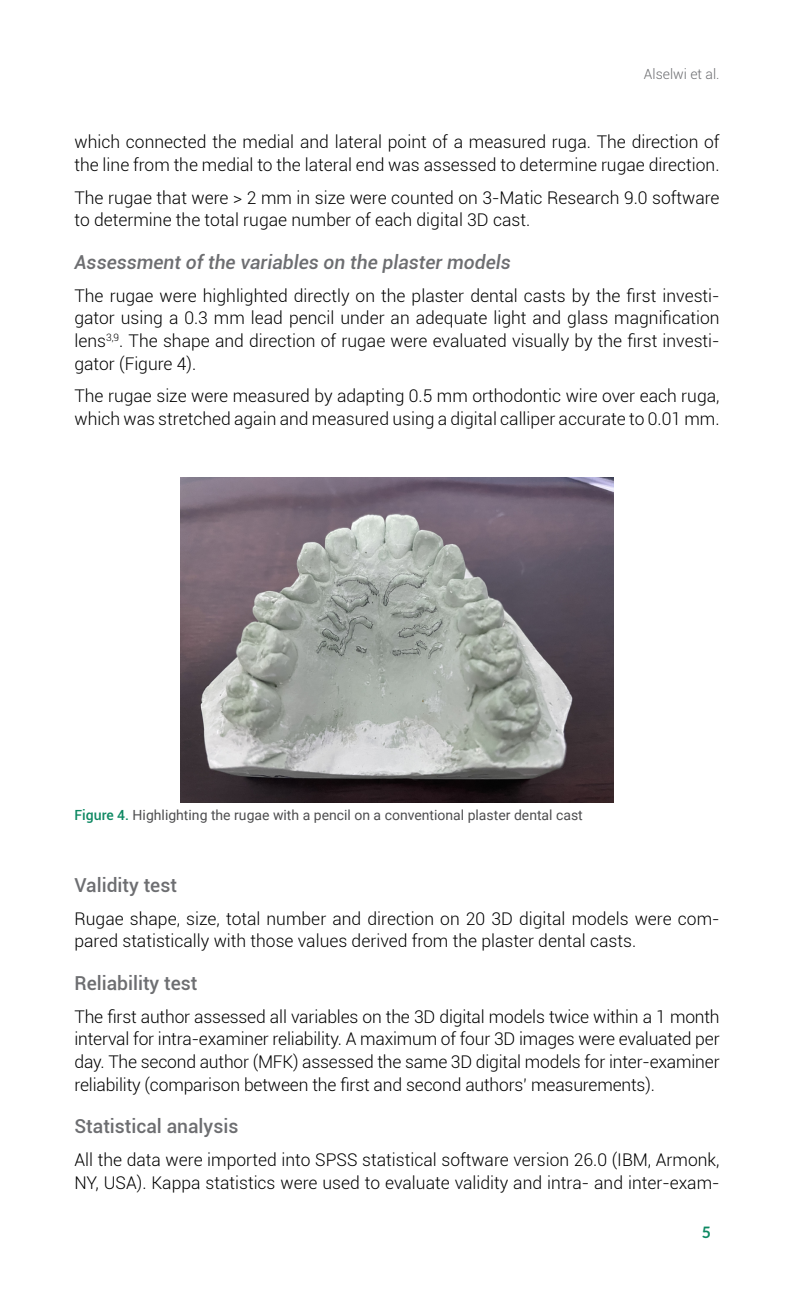
<style>
.page{position:relative;width:794px;height:1290px;background:#fff}
.page>*{position:absolute;margin:0;border:0;box-sizing:border-box;transform-origin:0 0}
.t1{font:500 19.25px "Roboto";color:#6d6e71}
.t2{font:italic 500 19.25px "Roboto";color:#6d6e71}
.t3{font:300 17.5px/22.8px "Roboto";color:#000}
.t4{font:700 15.75px "Lato";color:#0f8963}
.t5{font:14px "Roboto";color:#4d4d4f}
.t6{font:300 14px "Roboto";color:#6d6e71}
.s1{font-weight:500;color:#0f8963}
</style>
<div class="page">
<img style="left:180px;top:477px;width:434px;height:326px">
<p class="t6" style="left:644px;top:65px;width:77px">Alselwi et al.</p>
<p class="t3" style="left:74px;top:130px;width:646px">which connected the medial and lateral point of a measured ruga. The direction of the line from the medial to the lateral end was assessed to determine rugae direction.</p>
<p class="t3" style="left:74px;top:185px;width:646px">The rugae that were &gt; 2 mm in size were counted on 3-Matic Research 9.0 software to determine the total rugae number of each digital 3D cast.</p>
<p class="t2" style="left:74px;top:248px;width:438px">Assessment of the variables on the plaster models</p>
<p class="t3" style="left:74px;top:283px;width:646px;text-align:justify">The rugae were highlighted directly on the plaster dental casts by the first investi&shy;gator using a 0.3 mm lead pencil under an adequate light and glass magnification lens<sup>3,9</sup>. The shape and direction of rugae were evaluated visually by the first investi&shy;gator (Figure 4).</p>
<p class="t3" style="left:74px;top:384px;width:646px">The rugae size were measured by adapting 0.5 mm orthodontic wire over each ruga, which was stretched again and measured using a digital calliper accurate to 0.01 mm.</p>
<p class="t5" style="left:74px;top:805px;width:510px"><span class="s1">Figure 4.</span> Highlighting the rugae with a pencil on a conventional plaster dental cast</p>
<p class="t1" style="left:74px;top:871px;width:104px">Validity test</p>
<p class="t3" style="left:74px;top:906px;width:646px">Rugae shape, size, total number and direction on 20 3D digital models were com&shy;pared statistically with those values derived from the plaster dental casts.</p>
<p class="t1" style="left:74px;top:969px;width:124px">Reliability test</p>
<p class="t3" style="left:74px;top:1004px;width:647px;text-align:justify">The first author assessed all variables on the 3D digital models twice within a 1 month interval for intra-examiner reliability. A maximum of four 3D images were evaluated per day. The second author (MFK) assessed the same 3D digital models for inter-examiner reliability (comparison between the first and second authors’ measurements).</p>
<p class="t1" style="left:74px;top:1113px;width:165px">Statistical analysis</p>
<p class="t3" style="left:74px;top:1148px;width:646px">All the data were imported into SPSS statistical software version 26.0 (IBM, Armonk,<br>NY, USA). Kappa statistics were used to evaluate validity and intra- and inter-exam-</p>
<p class="t4" style="left:701px;top:1221px;width:11px">5</p>
</div>
